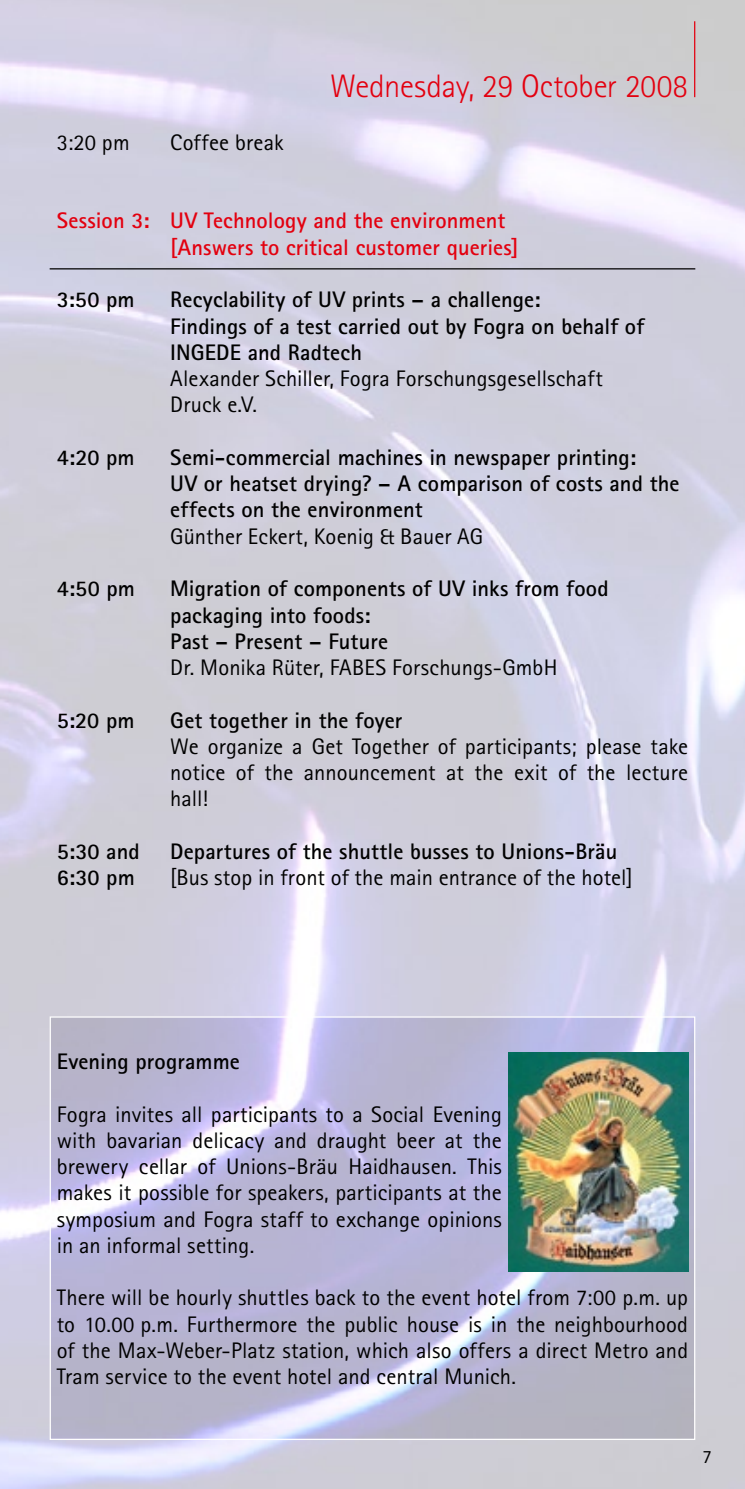
<style>
.page{position:relative;width:745px;height:1489px;background:#fff}
.page>*{position:absolute;margin:0;border:0;box-sizing:border-box;transform-origin:0 0}
.t1{font:300 32.5px "Rotis Sans Serif Std";letter-spacing:-.005em;color:#e3000f}
.t2{font:22.5px/26.2px "Rotis Sans Serif Std";letter-spacing:.005em;color:#000;text-align:justify}
.t3{font:700 22.5px/26.2px "Rotis Sans Serif Std";letter-spacing:.005em;color:#000}
.t4{font:700 22.5px/26.2px "Rotis Sans Serif Std";letter-spacing:.005em;color:#e3000f}
.t5{font:18.75px "Rotis Sans Serif Std";color:#000}
</style>
<div class="page">
<img style="left:0;top:0;width:744px;height:1488px">
<hr style="left:693px;top:21px;width:1px;height:76px;background:#e3000f">
<img style="left:52px;top:1018px;width:640px;height:419px">
<hr style="left:50px;top:268px;width:644px;height:1px;background:#000">
<img style="left:508px;top:1052px;width:179px;height:219px">
<p class="t2" style="left:57px;top:129px;width:74px">3:20 pm</p>
<p class="t2" style="left:170px;top:129px;width:115px">Coffee break</p>
<h1 class="t1" style="left:330px;top:68px;width:359px">Wednesday, 29 October 2008</h1>
<p class="t4" style="left:170px;top:207px;width:350px;text-indent:-113px">Session 3: UV Technology and the environment [Answers to critical customer queries]</p>
<p class="t3" style="left:57px;top:286px;width:79px">3:50 pm</p>
<p class="t3" style="left:170px;top:286px;width:475px">Recyclability of UV prints – a challenge:<br>Findings of a test carried out by Fogra on behalf of<br>INGEDE and Radtech</p>
<p class="t2" style="left:170px;top:365px;width:434px">Alexander Schiller, Fogra Forschungsgesellschaft<br>Druck e.V.</p>
<p class="t3" style="left:57px;top:443px;width:79px">4:20 pm</p>
<p class="t3" style="left:170px;top:443px;width:510px">Semi-commercial machines in newspaper printing:<br>UV or heatset drying? – A comparison of costs and the effects on the environment</p>
<p class="t2" style="left:170px;top:523px;width:314px">Günther Eckert, Koenig &amp; Bauer AG</p>
<p class="t3" style="left:57px;top:575px;width:80px">4:50 pm</p>
<p class="t3" style="left:170px;top:575px;width:439px">Migration of components of UV inks from food packaging into foods:<br>Past – Present – Future</p>
<p class="t2" style="left:170px;top:654px;width:388px">Dr. Monika Rüter, FABES Forschungs-GmbH</p>
<p class="t3" style="left:57px;top:706px;width:79px">5:20 pm</p>
<p class="t3" style="left:170px;top:706px;width:233px">Get together in the foyer</p>
<p class="t2" style="left:170px;top:733px;width:519px">We organize a Get Together of participants; please take notice of the announcement at the exit of the lecture hall!</p>
<p class="t3" style="left:57px;top:837px;width:84px">5:30 and</p>
<p class="t3" style="left:170px;top:837px;width:448px">Departures of the shuttle busses to Unions-Bräu</p>
<p class="t3" style="left:57px;top:864px;width:79px">6:30 pm</p>
<p class="t2" style="left:170px;top:864px;width:463px">[Bus stop in front of the main entrance of the hotel]</p>
<p class="t3" style="left:57px;top:1047px;width:184px">Evening programme</p>
<p class="t2" style="left:57px;top:1100px;width:446px">Fogra invites all participants to a Social Evening with bavarian delicacy and draught beer at the brewery cellar of Unions-Bräu Haidhausen. This makes it possible for speakers, participants at the symposium and Fogra staff to exchange opinions in an informal setting.</p>
<p class="t2" style="left:57px;top:1284px;width:632px">There will be hourly shuttles back to the event hotel from 7:00 p.m. up to 10.00 p.m. Furthermore the public house is in the neighbourhood of the Max-Weber-Platz station, which also offers a direct Metro and Tram service to the event hotel and central Munich.</p>
<p class="t5" style="left:702px;top:1445px;width:11px">7</p>
</div>
